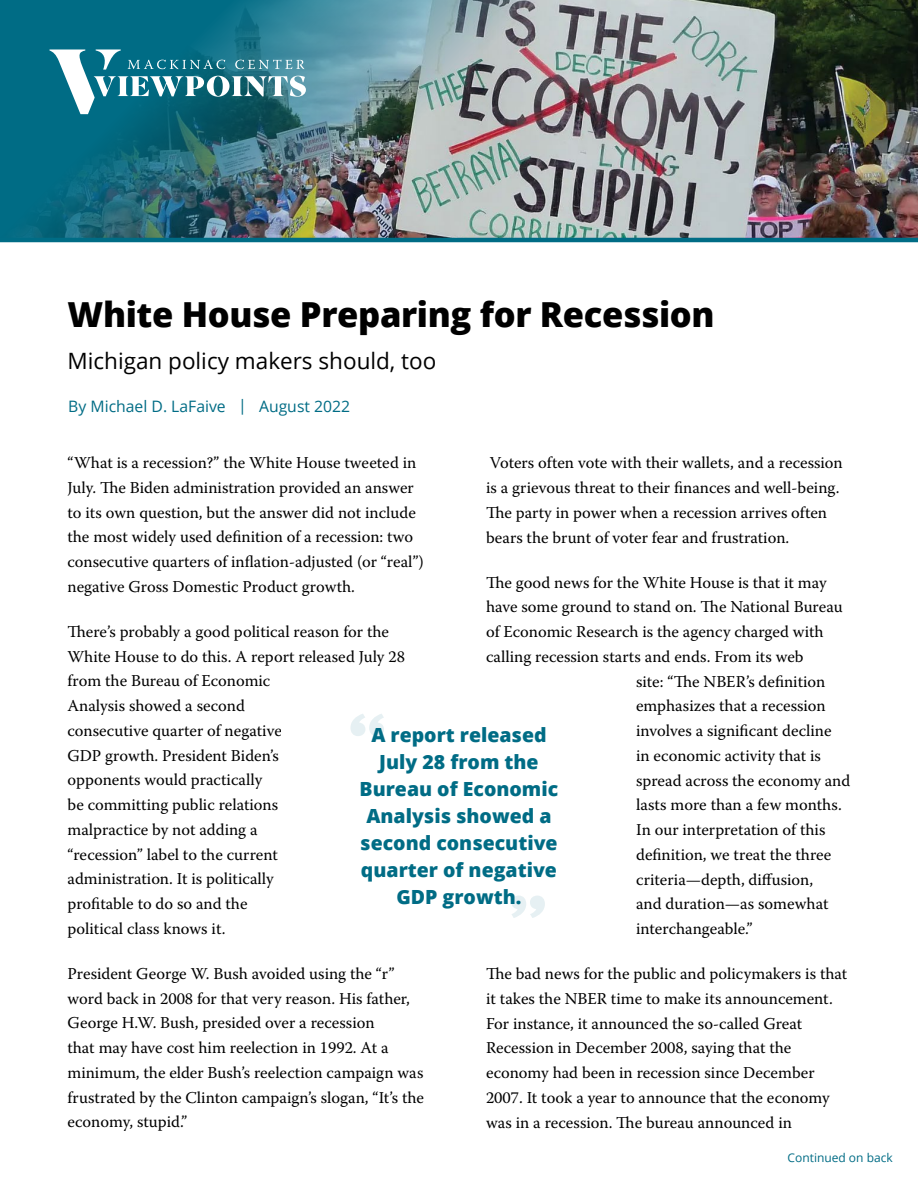
<style>
.page{position:relative;width:918px;height:1188px;background:#fff}
.page>*{position:absolute;margin:0;border:0;box-sizing:border-box;transform-origin:0 0}
.t1{font:800 34.5px "Open Sans";letter-spacing:-.01em;color:#000}
.t2{font:22.5px "Open Sans";color:#000}
.t3{font:800 19.5px/27px "Open Sans";color:#006c85;text-align:center}
.t4{font:16.5px/24.8px "Warnock Pro";color:#000}
.t5{font:15.75px "Open Sans";color:#006c85}
.t6{font:12px "Open Sans";color:#006c85}
</style>
<div class="page">
<svg style="left:350px;top:714px;width:34px;height:22px"></svg>
<svg style="left:511px;top:896px;width:34px;height:22px"></svg>
<img style="left:0;top:0;width:918px;height:242px">
<svg style="left:49px;top:49px;width:257px;height:65px"></svg>
<h1 class="t1" style="left:68px;top:288px;width:649px">White House Preparing for Recession</h1>
<h2 class="t2" style="left:68px;top:345px;width:370px">Michigan policy makers should, too</h2>
<p class="t5" style="left:68px;top:396px;width:283px">By Michael D. LaFaive | August 2022</p>
<p class="t4" style="left:68px;top:450px;width:358px">“What is a recession?” the White House tweeted in July. The Biden administration provided an answer to its own question, but the answer did not include the most widely used definition of a recession: two consecutive quarters of inflation-adjusted (or “real”) negative Gross Domestic Product growth.</p>
<p class="t4" style="left:68px;top:619px;width:339px">There’s probably a good political reason for the<br>White House to do this. A report released July 28 from the Bureau of Economic<br>Analysis showed a second<br>consecutive quarter of negative<br>GDP growth. President Biden’s<br>opponents would practically<br>be committing public relations<br>malpractice by not adding a<br>“recession” label to the current<br>administration. It is politically<br>profitable to do so and the<br>political class knows it.</p>
<p class="t4" style="left:68px;top:961px;width:358px">President George W. Bush avoided using the “r” word back in 2008 for that very reason. His father, George H.W. Bush, presided over a recession<br>that may have cost him reelection in 1992. At a minimum, the elder Bush’s reelection campaign was frustrated by the Clinton campaign’s slogan, “It’s the economy, stupid.”</p>
<p class="t4" style="left:486px;top:450px;width:358px">Voters often vote with their wallets, and a recession is a grievous threat to their finances and well-being.<br>The party in power when a recession arrives often bears the brunt of voter fear and frustration.</p>
<p class="t4" style="left:486px;top:569px;width:342px">The good news for the White House is that it may</p>
<p class="t4" style="left:486px;top:594px;width:358px">have some ground to stand on. The National Bureau</p>
<p class="t4" style="left:486px;top:619px;width:339px">of Economic Research is the agency charged with</p>
<p class="t4" style="left:486px;top:644px;width:319px">calling recession starts and ends. From its web</p>
<p class="t4" style="left:636px;top:668px;width:191px">site: “The NBER’s definition</p>
<p class="t4" style="left:636px;top:693px;width:191px">emphasizes that a recession</p>
<p class="t4" style="left:636px;top:718px;width:197px">involves a significant decline</p>
<p class="t4" style="left:636px;top:743px;width:186px">in economic activity that is</p>
<p class="t4" style="left:636px;top:767px;width:216px">spread across the economy and</p>
<p class="t4" style="left:636px;top:792px;width:207px">lasts more than a few months.</p>
<p class="t4" style="left:636px;top:817px;width:191px">In our interpretation of this</p>
<p class="t4" style="left:636px;top:842px;width:197px">definition, we treat the three</p>
<p class="t4" style="left:636px;top:866px;width:179px">criteria—depth, diffusion,</p>
<p class="t4" style="left:636px;top:891px;width:194px">and duration—as somewhat</p>
<p class="t4" style="left:636px;top:916px;width:118px">interchangeable.”</p>
<p class="t4" style="left:486px;top:961px;width:363px">The bad news for the public and policymakers is that it takes the NBER time to make its announcement.<br>For instance, it announced the so-called Great Recession in December 2008, saying that the economy had been in recession since December 2007. It took a year to announce that the economy was in a recession. The bureau announced in</p>
<p class="t3" style="left:360px;top:720px;width:200px">A report released<br>July 28 from the<br>Bureau of Economic<br>Analysis showed a second consecutive quarter of negative<br>GDP growth.</p>
<p class="t6" style="left:788px;top:1150px;width:107px">Continued on back</p>
</div>
